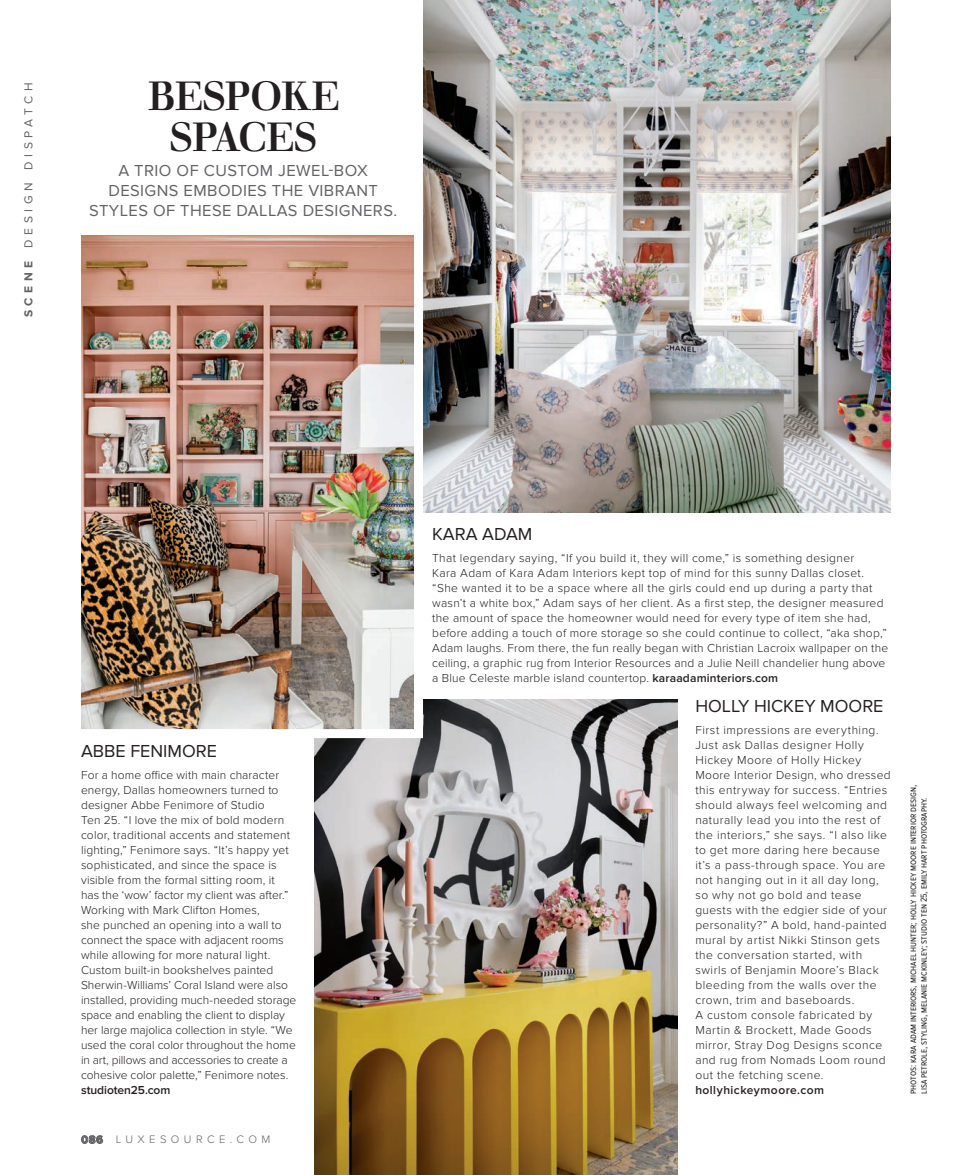
<style>
.page{position:relative;width:972px;height:1175px;background:#fff}
.page>*{position:absolute;margin:0;border:0;box-sizing:border-box;transform-origin:0 0}
.Scene_Hed_3{font:500 40.5px/40.5px "Walbaum 18 pt";letter-spacing:-.025em;color:#231f20;text-align:center}
.Scene_Hed_2{font:18px "Proxima Nova";color:#231f20}
.Scene_Dek{font:16.5px/19.8px "Proxima Nova";letter-spacing:.025em;color:#636366;text-align:center}
.Scene_Body_Copy_2{font:300 12px/15px "Proxima Nova";letter-spacing:.025em;color:#231f20}
.Scene_Body_Copy_2-2{font:300 12px/15px "Proxima Nova";letter-spacing:.005em;color:#231f20}
.t1{font:12px "Proxima Nova";letter-spacing:.39em;color:#636366}
.t2{font:300 11.25px "Proxima Nova";letter-spacing:.39em;color:#636366}
.t3{font:9.75px/10.5px "Proxima Nova Cond";color:#231f20}
.s1{font-weight:700}
.s2{font-weight:600}
.s3{font-family:"Proxima Nova A";font-weight:700}
.s4{font-size:9px}
</style>
<div class="page">
<img style="left:314px;top:700px;width:363px;height:474px">
<img style="left:423px;top:0;width:468px;height:512px">
<img style="left:82px;top:236px;width:331px;height:492px">
<div style="left:72px;top:226px;width:351px;height:512px;border:9px solid #fff"></div>
<p class="t1" style="left:22px;top:317px;width:236px;rotate:-90deg"><span class="s1">SCENE</span> DESIGN DISPATCH</p>
<p class="Scene_Hed_3" style="left:147px;top:72px;width:193px">BESPOKE<br>SPACES</p>
<p class="Scene_Dek" style="left:89px;top:161px;width:310px">A TRIO OF CUSTOM JEWEL-BOX<br>DESIGNS EMBODIES THE VIBRANT<br>STYLES OF THESE DALLAS DESIGNERS.</p>
<p class="Scene_Hed_2" style="left:81px;top:740px;width:138px">ABBE FENIMORE</p>
<p class="Scene_Body_Copy_2-2" style="left:81px;top:767px;width:217px">For a home office with main character energy, Dallas homeowners turned to designer Abbe Fenimore of Studio<br>Ten 25. “I love the mix of bold modern color, traditional accents and statement lighting,” Fenimore says. “It’s happy yet sophisticated, and since the space is visible from the formal sitting room, it<br>has the ‘wow’ factor my client was after.” Working with Mark Clifton Homes,<br>she punched an opening into a wall to connect the space with adjacent rooms while allowing for more natural light.<br>Custom built-in bookshelves painted Sherwin-Williams’ Coral Island were also installed, providing much-needed storage space and enabling the client to display her large majolica collection in style. “We used the coral color throughout the home in art, pillows and accessories to create a cohesive color palette,” Fenimore notes. <span class="s2">studioten25.com</span></p>
<p class="t2" style="left:81px;top:1133px;width:191px"><span class="s3">086</span> LUXESOURCE.COM</p>
<p class="Scene_Hed_2" style="left:432px;top:524px;width:102px">KARA ADAM</p>
<p class="Scene_Body_Copy_2" style="left:432px;top:550px;width:458px">That legendary saying, “If you build it, they will come,” is something designer<br>Kara Adam of Kara Adam Interiors kept top of mind for this sunny Dallas closet. “She wanted it to be a space where all the girls could end up during a party that wasn’t a white box,” Adam says of her client. As a first step, the designer measured the amount of space the homeowner would need for every type of item she had, before adding a touch of more storage so she could continue to collect, “aka shop,” Adam laughs. From there, the fun really began with Christian Lacroix wallpaper on the ceiling, a graphic rug from Interior Resources and a Julie Neill chandelier hung above a Blue Celeste marble island countertop. <span class="s2">karaadaminteriors.com</span></p>
<p class="Scene_Hed_2" style="left:695px;top:695px;width:190px">HOLLY HICKEY MOORE</p>
<p class="Scene_Body_Copy_2" style="left:695px;top:722px;width:197px">First impressions are everything.<br>Just ask Dallas designer Holly<br>Hickey Moore of Holly Hickey<br>Moore Interior Design, who dressed this entryway for success. “Entries should always feel welcoming and naturally lead you into the rest of the interiors,” she says. “I also like to get more daring here because it’s a pass-through space. You are not hanging out in it all day long, so why not go bold and tease guests with the edgier side of your personality?” A bold, hand-painted mural by artist Nikki Stinson gets the conversation started, with swirls of Benjamin Moore’s Black bleeding from the walls over the crown, trim and baseboards.<br>A custom console fabricated by<br>Martin &amp; Brockett, Made Goods mirror, Stray Dog Designs sconce and rug from Nomads Loom round out the fetching scene. <span class="s2">hollyhickeymoore.com</span></p>
<p class="t3" style="left:908px;top:1093px;width:311px;rotate:-90deg">photos: kara adam interiors, michael hunter; holly hickey moore interior design, lisa petrole, styling, melanie mckinley; studio ten <span class="s4">25</span>, emily hart photography.</p>
</div>
